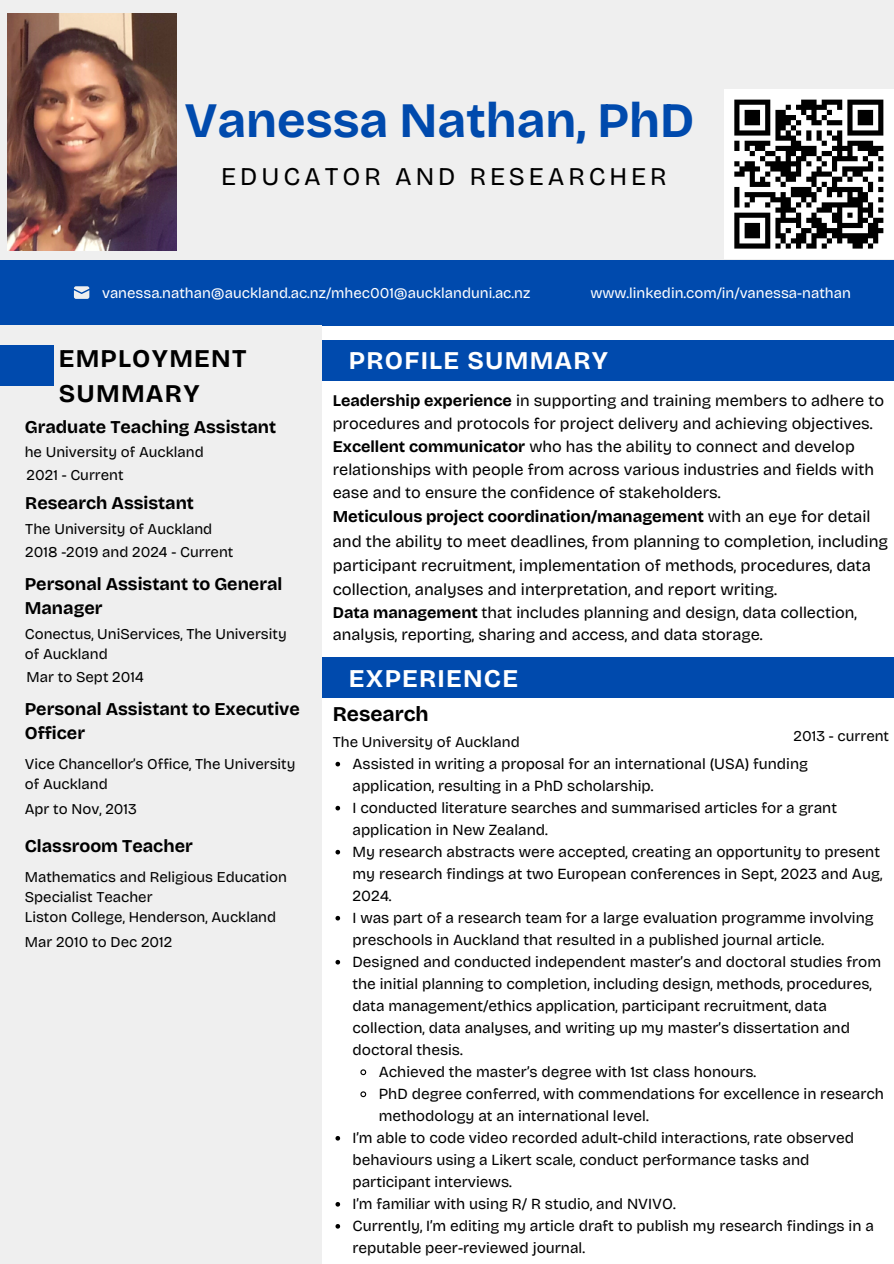
<style>
.page{position:relative;width:894px;height:1264px;background:#fff}
.page>*{position:absolute;margin:0;border:0;box-sizing:border-box;transform-origin:0 0}
.t1{font:700 49.5px "Bricolage Grotesque";color:#004aad}
.t2{font:700 25.5px "Bricolage Grotesque";letter-spacing:.05em;color:#fff}
.t3{font:25.5px "Bricolage Grotesque";letter-spacing:.155em;color:#000}
.t4{font:700 25.5px/34.8px "Bricolage Grotesque";letter-spacing:.05em;color:#000}
.t5{font:700 21px "Bricolage Grotesque";color:#000}
.t6{font:700 18px/24.8px "Bricolage Grotesque";color:#000}
.t7{font:16.65px/24.3px "Bricolage Grotesque";color:#000}
.t8{font:16.35px/23px "Bricolage Grotesque";color:#000}
.t9{font:15.45px/22px "Bricolage Grotesque";color:#000}
.t10{font:15px/20.2px "Bricolage Grotesque";color:#000}
.t11{font:15px "Bricolage Grotesque";color:#fff}
.s1{font-weight:700}
</style>
<div class="page">
<div style="left:0;top:0;width:893px;height:260px;background:#efefef"></div>
<div style="left:0;top:260px;width:893px;height:65px;background:#004aad"></div>
<svg style="left:74px;top:286px;width:15px;height:13px"></svg>
<svg style="left:335px;top:761px;width:5px;height:5px"></svg>
<svg style="left:335px;top:805px;width:5px;height:5px"></svg>
<svg style="left:335px;top:849px;width:5px;height:5px"></svg>
<svg style="left:335px;top:915px;width:5px;height:5px"></svg>
<svg style="left:335px;top:959px;width:5px;height:5px"></svg>
<svg style="left:360px;top:1069px;width:7px;height:7px"></svg>
<svg style="left:360px;top:1091px;width:7px;height:7px"></svg>
<svg style="left:335px;top:1136px;width:5px;height:4px"></svg>
<svg style="left:335px;top:1202px;width:5px;height:4px"></svg>
<svg style="left:335px;top:1224px;width:5px;height:4px"></svg>
<img style="left:7px;top:13px;width:169px;height:238px">
<div style="left:0;top:325px;width:321px;height:938px;background:#efefef"></div>
<div style="left:0;top:345px;width:54px;height:41px;background:#004aad"></div>
<div style="left:321px;top:340px;width:572px;height:41px;background:#004aad"></div>
<div style="left:321px;top:657px;width:572px;height:41px;background:#004aad"></div>
<div style="left:723px;top:89px;width:170px;height:170px;background:#fff"></div>
<svg style="left:734px;top:99px;width:150px;height:150px"></svg>
<p class="t1" style="left:184px;top:91px;width:511px">Vanessa Nathan, PhD</p>
<p class="t3" style="left:221px;top:161px;width:446px">EDUCATOR AND RESEARCHER</p>
<p class="t11" style="left:102px;top:284px;width:429px">vanessa.nathan@auckland.ac.nz/mhec001@aucklanduni.ac.nz</p>
<p class="t11" style="left:590px;top:284px;width:262px">www.linkedin.com/in/vanessa-nathan</p>
<p class="t4" style="left:59px;top:341px;width:189px">EMPLOYMENT<br>SUMMARY</p>
<p class="t6" style="left:25px;top:414px;width:253px">Graduate Teaching Assistant</p>
<p class="t10" style="left:25px;top:442px;width:180px">he University of Auckland</p>
<h2 class="t10" style="left:27px;top:465px;width:98px">2021 - Current</h2>
<p class="t6" style="left:25px;top:491px;width:170px">Research Assistant</p>
<h6 class="t10" style="left:25px;top:519px;width:188px">The University of Auckland</h6>
<p class="t10" style="left:25px;top:542px;width:209px">2018 -2019 and 2024 - Current</p>
<h2 class="t6" style="left:25px;top:571px;width:259px">Personal Assistant to General<br>Manager</h2>
<p class="t10" style="left:25px;top:623px;width:263px">Conectus, UniServices, The University of Auckland</p>
<p class="t10" style="left:27px;top:666px;width:118px">Mar to Sept 2014</p>
<p class="t6" style="left:25px;top:696px;width:276px">Personal Assistant to Executive<br>Officer</p>
<p class="t10" style="left:25px;top:753px;width:272px">Vice Chancellor’s Office, The University of Auckland</p>
<p class="t10" style="left:25px;top:798px;width:114px">Apr to Nov, 2013</p>
<p class="t6" style="left:25px;top:833px;width:169px">Classroom Teacher</p>
<p class="t10" style="left:25px;top:866px;width:263px">Mathematics and Religious Education<br>Specialist Teacher</p>
<p class="t10" style="left:25px;top:907px;width:253px">Liston College, Henderson, Auckland</p>
<p class="t10" style="left:25px;top:932px;width:149px">Mar 2010 to Dec 2012</p>
<p class="t2" style="left:349px;top:345px;width:261px">PROFILE SUMMARY</p>
<h2 class="t2" style="left:363px;top:347px;width:261px">PROFILE SUMMARY</h2>
<p class="t8" style="left:333px;top:389px;width:552px"><span class="s1">Leadership experience</span> in supporting and training members to adhere to procedures and protocols for project delivery and achieving objectives.<br><span class="s1">Excellent communicator</span> who has the ability to connect and develop relationships with people from across various industries and fields with ease and to ensure the confidence of stakeholders.</p>
<p class="t7" style="left:333px;top:504px;width:556px"><span class="s1">Meticulous project coordination/management</span> with an eye for detail and the ability to meet deadlines, from planning to completion, including participant recruitment, implementation of methods, procedures, data collection, analyses and interpretation, and report writing.</p>
<p class="t8" style="left:333px;top:601px;width:525px;line-height:21.8px"><span class="s1">Data management</span> that includes planning and design, data collection, analysis, reporting, sharing and access, and data storage.</p>
<p class="t2" style="left:349px;top:663px;width:171px">EXPERIENCE</p>
<h2 class="t5" style="left:333px;top:701px;width:97px">Research</h2>
<p class="t10" style="left:793px;top:726px;width:97px">2013 - current</p>
<p class="t9" style="left:352px;top:752px;width:457px">Assisted in writing a proposal for an international (USA) funding application, resulting in a PhD scholarship.</p>
<p class="t9" style="left:352px;top:796px;width:486px">I conducted literature searches and summarised articles for a grant application in New Zealand.</p>
<p class="t9" style="left:352px;top:840px;width:531px">My research abstracts were accepted, creating an opportunity to present my research findings at two European conferences in Sept, 2023 and Aug,<br>2024.</p>
<p class="t9" style="left:352px;top:906px;width:522px">I was part of a research team for a large evaluation programme involving preschools in Auckland that resulted in a published journal article.</p>
<p class="t9" style="left:352px;top:950px;width:530px">Designed and conducted independent master’s and doctoral studies from the initial planning to completion, including design, methods, procedures, data management/ethics application, participant recruitment, data collection, data analyses, and writing up my master’s dissertation and doctoral thesis.</p>
<p class="t9" style="left:378px;top:1060px;width:379px">Achieved the master’s degree with 1st class honours.</p>
<p class="t9" style="left:378px;top:1082px;width:506px">PhD degree conferred, with commendations for excellence in research methodology at an international level.</p>
<p class="t9" style="left:352px;top:1126px;width:503px">I’m able to code video recorded adult-child interactions, rate observed behaviours using a Likert scale, conduct performance tasks and participant interviews.</p>
<p class="t9" style="left:352px;top:1192px;width:325px">I’m familiar with using R/ R studio, and NVIVO.</p>
<p class="t9" style="left:352px;top:1214px;width:522px">Currently, I’m editing my article draft to publish my research findings in a reputable peer-reviewed journal.</p>
<p class="t10" style="left:333px;top:732px;width:188px">The University of Auckland</p>
</div>
